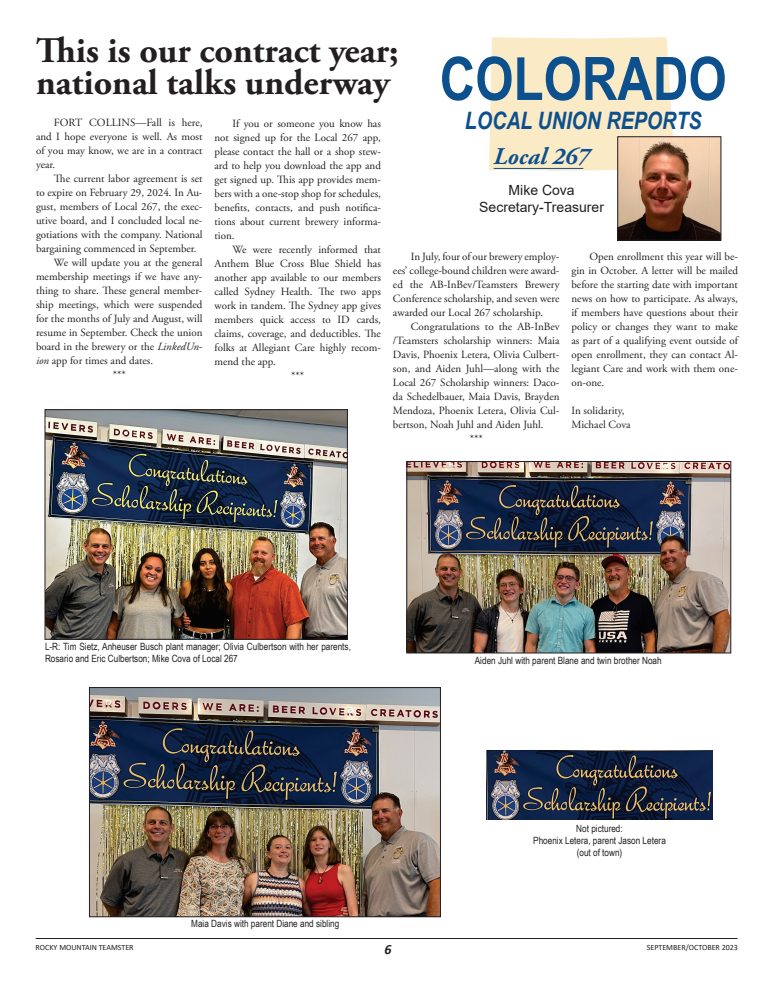
<style>
.page{position:relative;width:774px;height:990px;background:#fff}
.page>*{position:absolute;margin:0;border:0;box-sizing:border-box;transform-origin:0 0}
.t1{font:700 60px "Arial Narrow";color:#0d508e}
.t2{font:700 36px/32px "Adobe Garamond Pro";color:#231f20}
.t3{font:italic 700 24px "Arial Narrow";color:#0d508e}
.t4{font:italic 700 24px "Adobe Garamond Pro";color:#0d508e}
.t5{font:14px/16.8px "Arial";color:#231f20;text-align:center}
.t6{font:italic 700 14px "Calibri";color:#231f20}
.t7{font:11px/14px "Adobe Garamond Pro";color:#231f20;text-align:justify}
.t8{font:10px/12px "Arial Narrow";color:#231f20}
.t9{font:8px "Calibri";color:#231f20}
.s1{font-style:italic}
</style>
<div class="page">
<hr style="left:36px;top:938px;width:702px;height:1px;background:#231f20">
<div style="left:489px;top:37px;width:184px;height:134px;background:#fbeac6"></div>
<hr style="left:494px;top:168px;width:89px;height:1px;background:#0d508e">
<img style="left:619px;top:138px;width:100px;height:101px">
<div style="left:617px;top:136px;width:104px;height:105px;border:1px solid #231f20"></div>
<img style="left:46px;top:411px;width:300px;height:227px">
<div style="left:44px;top:409px;width:304px;height:231px;border:1px solid #231f20"></div>
<img style="left:408px;top:463px;width:321px;height:189px">
<div style="left:406px;top:461px;width:325px;height:193px;border:1px solid #231f20"></div>
<img style="left:91px;top:689px;width:348px;height:226px">
<div style="left:89px;top:687px;width:352px;height:230px;border:1px solid #231f20"></div>
<img style="left:486px;top:751px;width:226px;height:68px">
<h2 class="t2" style="left:36px;top:35px;width:364px">This is our contract year; national talks underway</h2>
<p class="t7" style="left:214px;top:117px;width:168px;text-indent:18px">If you or someone you know has not signed up for the Local 267 app, please contact the hall or a shop stew&shy;ard to help you download the app and get signed up. This app provides mem&shy;bers with a one-stop shop for schedules, benefits, contacts, and push notifica&shy;tions about current brewery informa&shy;tion.</p>
<p class="t7" style="left:232px;top:243px;width:150px">We were recently informed that</p>
<p class="t7" style="left:214px;top:257px;width:168px">Anthem Blue Cross Blue Shield has</p>
<p class="t7" style="left:214px;top:271px;width:168px">another app available to our members</p>
<p class="t7" style="left:214px;top:285px;width:168px">called Sydney Health. The two apps</p>
<p class="t7" style="left:214px;top:299px;width:168px">work in tandem. The Sydney app gives</p>
<p class="t7" style="left:214px;top:313px;width:168px">members quick access to ID cards,</p>
<p class="t7" style="left:214px;top:327px;width:168px">claims, coverage, and deductibles. The</p>
<p class="t7" style="left:214px;top:341px;width:168px">folks at Allegiant Care highly recom-</p>
<p class="t7" style="left:214px;top:355px;width:63px">mend the app.</p>
<p class="t7" style="left:291px;top:369px;width:15px">***</p>
<h1 class="t1" style="left:440px;top:33px;width:288px">COLORADO</h1>
<h3 class="t3" style="left:465px;top:102px;width:238px">LOCAL UNION REPORTS</h3>
<h3 class="t4" style="left:494px;top:143px;width:98px">Local 267</h3>
<p class="t5" style="left:479px;top:182px;width:126px">Mike Cova<br>Secretary-Treasurer</p>
<p class="t7" style="left:36px;top:116px;width:168px;text-indent:18px">FORT COLLINS—Fall is here, and I hope everyone is well. As most of you may know, we are in a contract year.</p>
<p class="t7" style="left:54px;top:172px;width:150px">The current labor agreement is set</p>
<p class="t7" style="left:36px;top:186px;width:168px">to expire on February 29, 2024. In Au-</p>
<p class="t7" style="left:36px;top:200px;width:168px">gust, members of Local 267, the exec-</p>
<p class="t7" style="left:36px;top:214px;width:168px">utive board, and I concluded local ne-</p>
<p class="t7" style="left:36px;top:228px;width:168px">gotiations with the company. National</p>
<p class="t7" style="left:36px;top:242px;width:162px">bargaining commenced in September.</p>
<p class="t7" style="left:54px;top:256px;width:150px">We will update you at the general</p>
<p class="t7" style="left:36px;top:270px;width:168px">membership meetings if we have any-</p>
<p class="t7" style="left:36px;top:284px;width:168px">thing to share. These general member-</p>
<p class="t7" style="left:36px;top:298px;width:168px">ship meetings, which were suspended</p>
<p class="t7" style="left:36px;top:312px;width:168px">for the months of July and August, will</p>
<p class="t7" style="left:36px;top:326px;width:168px">resume in September. Check the union</p>
<p class="t7" style="left:36px;top:340px;width:168px">board in the brewery or the <span class="s1">LinkedUn-</span></p>
<p class="t7" style="left:36px;top:354px;width:119px"><span class="s1">ion</span> app for times and dates.</p>
<p class="t7" style="left:113px;top:368px;width:15px">***</p>
<p class="t7" style="left:393px;top:250px;width:168px;text-indent:18px">In July, four of our brewery employ&shy;ees’ college-bound children were award&shy;ed the AB-InBev/Teamsters Brewery Conference scholarship, and seven were awarded our Local 267 scholarship.</p>
<p class="t7" style="left:411px;top:320px;width:150px">Congratulations to the AB-InBev</p>
<p class="t7" style="left:393px;top:334px;width:168px">/Teamsters scholarship winners: Maia</p>
<p class="t7" style="left:393px;top:348px;width:168px">Davis, Phoenix Letera, Olivia Culbert-</p>
<p class="t7" style="left:393px;top:362px;width:168px">son, and Aiden Juhl—along with the</p>
<p class="t7" style="left:393px;top:376px;width:168px">Local 267 Scholarship winners: Daco-</p>
<p class="t7" style="left:393px;top:390px;width:168px">da Schedelbauer, Maia Davis, Brayden</p>
<p class="t7" style="left:393px;top:404px;width:168px">Mendoza, Phoenix Letera, Olivia Cul-</p>
<p class="t7" style="left:393px;top:418px;width:152px">bertson, Noah Juhl and Aiden Juhl.</p>
<p class="t7" style="left:470px;top:432px;width:15px">***</p>
<p class="t7" style="left:571px;top:250px;width:168px;text-indent:18px">Open enrollment this year will be&shy;gin in October. A letter will be mailed before the starting date with important news on how to participate. As always, if members have questions about their policy or changes they want to make as part of a qualifying event outside of open enrollment, they can contact Al&shy;legiant Care and work with them one&shy;on-one.</p>
<p class="t7" style="left:571px;top:404px;width:61px">In solidarity,<br>Michael Cova</p>
<p class="t8" style="left:45px;top:640px;width:307px">L-R: Tim Sietz, Anheuser Busch plant manager; Olivia Culbertson with her parents,<br>Rosario and Eric Culbertson; Mike Cova of Local 267</p>
<p class="t8" style="left:191px;top:918px;width:150px">Maia Davis with parent Diane and sibling</p>
<p class="t8" style="left:475px;top:654px;width:188px">Aiden Juhl with parent Blane and twin brother Noah</p>
<p class="t8" style="left:533px;top:822px;width:134px;text-align:center">Not pictured:<br>Phoenix Letera, parent Jason Letera (out of town)</p>
<p class="t9" style="left:36px;top:942px;width:99px">ROCKY MOUNTAIN TEAMSTER</p>
<p class="t9" style="left:647px;top:942px;width:93px">SEPTEMBER/OCTOBER 2023</p>
<p class="t6" style="left:384px;top:939px;width:9px">6</p>
</div>
